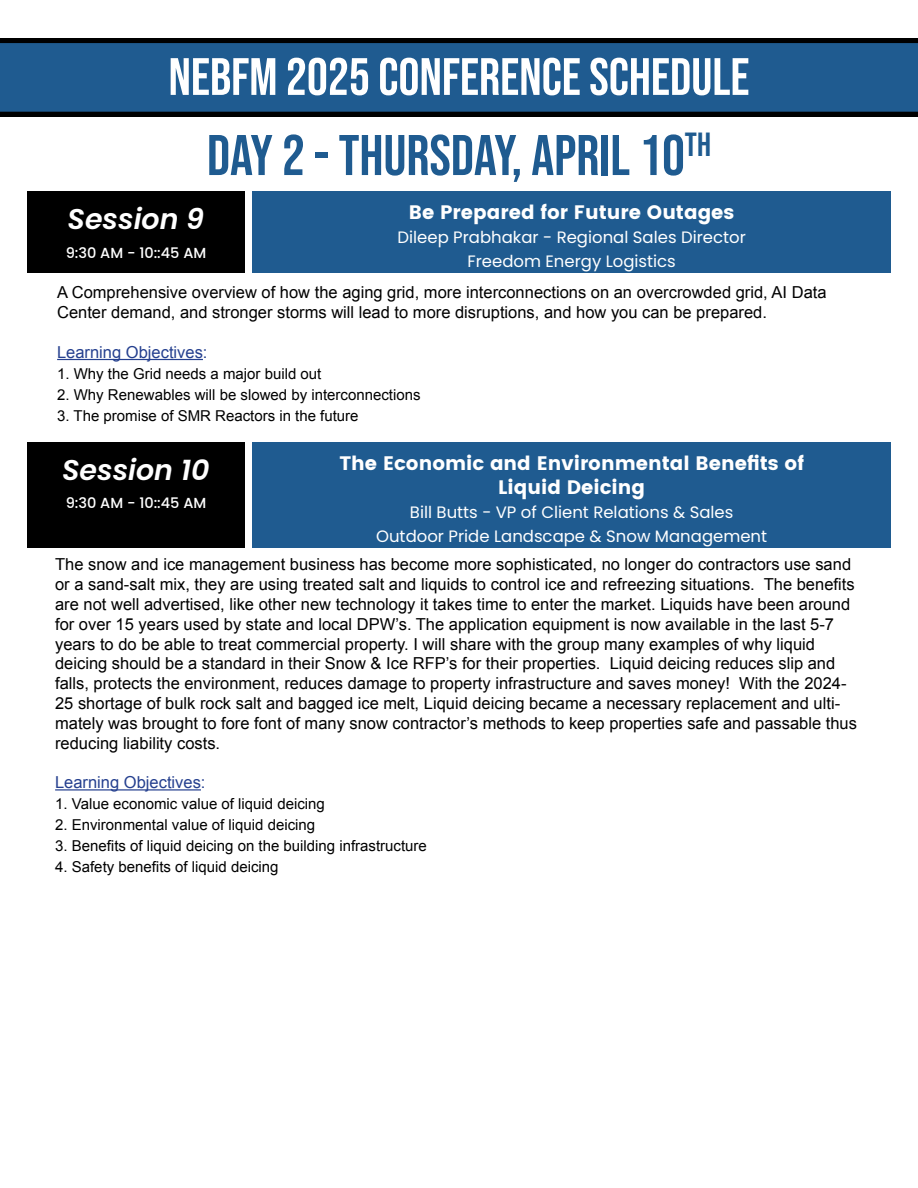
<style>
.page{position:relative;width:918px;height:1188px;background:#fff}
.page>*{position:absolute;margin:0;border:0;box-sizing:border-box;transform-origin:0 0}
.t1{font:57.15px "Bebas Neue";color:#1f5b90}
.t2{font:52.5px "Bebas Neue";color:#fff}
.t3{font:italic 600 28.5px "Poppins";color:#fff}
.t4{font:19.5px/24px "Poppins";color:#fff;text-align:center}
.t5{font:16.5px/19.8px "Arial";color:#000}
.t6{font:16.5px/24px "Poppins";color:#fff;text-align:center}
.t7{font:16.5px "Arial";color:#25408f}
.t8{font:15px "Arial";color:#000}
.t9{font:500 14.55px "Poppins";color:#fff}
</style>
<div class="page">
<div style="left:0;top:38px;width:918px;height:79px;background:#000"></div>
<div style="left:0;top:43px;width:918px;height:69px;background:#1f5b90"></div>
<div style="left:27px;top:191px;width:218px;height:82px;background:#000"></div>
<div style="left:252px;top:191px;width:639px;height:82px;background:#1f5b90"></div>
<hr style="left:57px;top:359px;width:146px;height:1px;background:#25408f">
<div style="left:27px;top:442px;width:218px;height:106px;background:#000"></div>
<div style="left:252px;top:442px;width:639px;height:106px;background:#1f5b90"></div>
<hr style="left:55px;top:789px;width:146px;height:2px;background:#25408f">
<h2 class="t2" style="left:168px;top:47px;width:583px">NEBFM 2025 CONFERENCE SCHEDULE</h2>
<h1 class="t1" style="left:207px;top:123px;width:506px">DAY 2 - THURSDAY, APRIL 10<sup>TH</sup></h1>
<h3 class="t3" style="left:68px;top:203px;width:138px">Session 9</h3>
<p class="t4" style="left:409px;top:200px;width:327px">Be Prepared for Future Outages</p>
<p class="t6" style="left:397px;top:225px;width:350px">Dileep Prabhakar - Regional Sales Director<br>Freedom Energy Logistics</p>
<p class="t9" style="left:66px;top:244px;width:142px">9:30 AM - 10::45 AM</p>
<p class="t9" style="left:60px;top:247px;width:138px">9:30 AM - 10:30 AM</p>
<p class="t5" style="left:57px;top:283px;width:771px">A Comprehensive overview of how the aging grid, more interconnections on an overcrowded grid, AI Data<br>Center demand, and stronger storms will lead to more disruptions, and how you can be prepared.</p>
<p class="t7" style="left:57px;top:341px;width:152px">Learning Objectives:</p>
<p class="t8" style="left:57px;top:364px;width:266px">1. Why the Grid needs a major build out</p>
<p class="t8" style="left:57px;top:385px;width:365px">2. Why Renewables will be slowed by interconnections</p>
<p class="t8" style="left:57px;top:406px;width:303px">3. The promise of SMR Reactors in the future</p>
<h3 class="t3" style="left:62px;top:453px;width:149px">Session 10</h3>
<p class="t4" style="left:339px;top:451px;width:466px">The Economic and Environmental Benefits of<br>Liquid Deicing</p>
<p class="t6" style="left:376px;top:500px;width:393px">Bill Butts - VP of Client Relations &amp; Sales<br>Outdoor Pride Landscape &amp; Snow Management</p>
<p class="t9" style="left:66px;top:495px;width:142px">9:30 AM - 10::45 AM</p>
<p class="t9" style="left:60px;top:498px;width:138px">9:30 AM - 10:30 AM</p>
<p class="t5" style="left:55px;top:555px;width:803px">The snow and ice management business has become more sophisticated, no longer do contractors use sand or a sand-salt mix, they are using treated salt and liquids to control ice and refreezing situations. The benefits are not well advertised, like other new technology it takes time to enter the market. Liquids have been around for over 15 years used by state and local DPW’s. The application equipment is now available in the last 5-7 years to do be able to treat commercial property. I will share with the group many examples of why liquid deicing should be a standard in their Snow &amp; Ice RFP’s for their properties. Liquid deicing reduces slip and falls, protects the environment, reduces damage to property infrastructure and saves money! With the 2024- 25 shortage of bulk rock salt and bagged ice melt, Liquid deicing became a necessary replacement and ulti&shy;mately was brought to fore font of many snow contractor’s methods to keep properties safe and passable thus reducing liability costs.</p>
<p class="t7" style="left:55px;top:772px;width:152px">Learning Objectives:</p>
<p class="t8" style="left:55px;top:794px;width:271px">1. Value economic value of liquid deicing</p>
<p class="t8" style="left:55px;top:815px;width:262px">2. Environmental value of liquid deicing</p>
<p class="t8" style="left:55px;top:836px;width:373px">3. Benefits of liquid deicing on the building infrastructure</p>
<p class="t8" style="left:55px;top:857px;width:225px">4. Safety benefits of liquid deicing</p>
</div>
